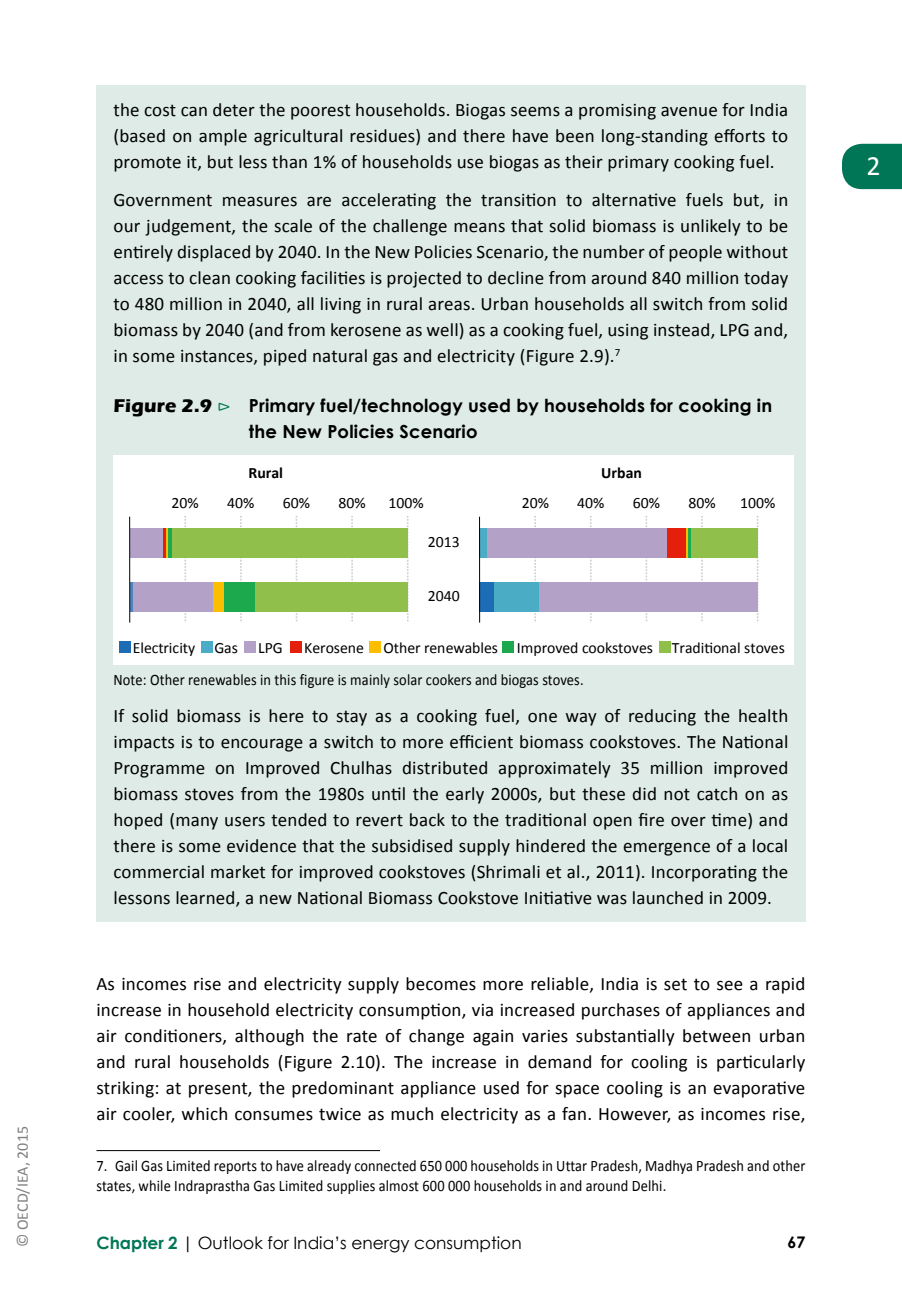
<style>
.page{position:relative;width:902px;height:1304px;background:#fff}
.page>*{position:absolute;margin:0;border:0;box-sizing:border-box;transform-origin:0 0}
.t1{font:28px "Calibri";color:#fff}
.TexteCourrant{font:19px/26px "Calibri";letter-spacing:.01em;color:#000;text-align:justify}
.TexteCourant_AvantTa{font:19px/26px "Calibri";letter-spacing:.01em;color:#000;text-align:justify}
.TexteCourant_ApresTa{font:19px/26px "Calibri";letter-spacing:.01em;color:#000;text-align:justify}
.Titre_Box{font:700 18px/26px "Century Gothic";letter-spacing:.01em;color:#000}
.t2{font:17px "Century Gothic";color:#000}
.Note_BasdePage{font:16px/20px "Calibri";letter-spacing:.01em;color:#000;scale:.9 1}
.t3{font:16px "Calibri";color:#808080}
.t4{font:700 16px "Century Gothic";color:#000}
.t5{font:15.8px "Calibri";letter-spacing:-.005em;color:#000}
.t6{font:700 15.8px "Calibri";color:#000}
.s1{font-family:"Eras ITC";font-size:19px}
.s2{font-family:"Cambria Math";font-weight:400;color:#007656}
.s3{font-weight:700;color:#007656}
</style>
<div class="page">
<div style="left:842px;top:144px;width:59px;height:45px;background:#007656"></div>
<div style="left:96px;top:85px;width:709px;height:836px;background:#deebe7"></div>
<div style="left:113px;top:455px;width:681px;height:210px;background:#fff"></div>
<svg style="left:184px;top:517px;width:2px;height:105px"></svg>
<svg style="left:240px;top:517px;width:2px;height:105px"></svg>
<svg style="left:295px;top:517px;width:2px;height:105px"></svg>
<svg style="left:351px;top:517px;width:2px;height:105px"></svg>
<svg style="left:407px;top:517px;width:1px;height:105px"></svg>
<svg style="left:534px;top:517px;width:2px;height:105px"></svg>
<svg style="left:590px;top:517px;width:1px;height:105px"></svg>
<svg style="left:645px;top:517px;width:2px;height:105px"></svg>
<svg style="left:701px;top:517px;width:1px;height:104px"></svg>
<svg style="left:756px;top:517px;width:2px;height:105px"></svg>
<div style="left:119px;top:642px;width:11px;height:11px;background:#1d6db6"></div>
<div style="left:201px;top:642px;width:11px;height:11px;background:#4bacc6"></div>
<div style="left:245px;top:642px;width:11px;height:11px;background:#b3a1c7"></div>
<div style="left:290px;top:642px;width:11px;height:11px;background:#e41f0c"></div>
<div style="left:370px;top:642px;width:11px;height:11px;background:#fcbe00"></div>
<hr style="left:130px;top:582px;width:3px;height:29px;background:#5083be">
<div style="left:133px;top:582px;width:80px;height:29px;background:#b3a1c7"></div>
<div style="left:213px;top:582px;width:11px;height:29px;background:#fcbe00"></div>
<div style="left:224px;top:582px;width:31px;height:29px;background:#1ca84d"></div>
<div style="left:255px;top:582px;width:152px;height:29px;background:#90c04b"></div>
<div style="left:130px;top:528px;width:33px;height:29px;background:#b3a1c7"></div>
<hr style="left:163px;top:528px;width:3px;height:29px;background:#e41f0c">
<hr style="left:166px;top:528px;width:2px;height:29px;background:#fcbe00">
<hr style="left:168px;top:528px;width:4px;height:29px;background:#1ca84d">
<div style="left:172px;top:528px;width:235px;height:29px;background:#90c04b"></div>
<hr style="left:129px;top:517px;width:1px;height:106px;background:#000">
<div style="left:479px;top:582px;width:15px;height:29px;background:#1d6db6"></div>
<div style="left:494px;top:582px;width:44px;height:29px;background:#4bacc6"></div>
<div style="left:538px;top:582px;width:219px;height:29px;background:#b3a1c7"></div>
<div style="left:479px;top:528px;width:8px;height:29px;background:#4bacc6"></div>
<div style="left:487px;top:528px;width:180px;height:29px;background:#b3a1c7"></div>
<div style="left:667px;top:528px;width:19px;height:29px;background:#e41f0c"></div>
<hr style="left:686px;top:528px;width:2px;height:29px;background:#fcbe00">
<hr style="left:688px;top:528px;width:3px;height:29px;background:#1ca84d">
<div style="left:691px;top:528px;width:66px;height:29px;background:#90c04b"></div>
<div style="left:503px;top:642px;width:11px;height:11px;background:#1ca84d"></div>
<div style="left:659px;top:642px;width:11px;height:11px;background:#90c04b"></div>
<hr style="left:479px;top:517px;width:1px;height:106px;background:#000">
<hr style="left:96px;top:1150px;width:284px;height:1px;background:#000">
<p class="t3" style="left:11px;top:1247px;width:123px;rotate:-90deg">© OECD/IEA, 2015</p>
<p class="TexteCourrant" style="left:113px;top:97px;width:676px">the cost can deter the poorest households. Biogas seems a promising avenue for India (based on ample agricultural residues) and there have been long-standing efforts to promote it, but less than 1% of households use biogas as their primary cooking fuel.</p>
<p class="TexteCourant_AvantTa" style="left:113px;top:187px;width:676px">Government measures are accelerating the transition to alternative fuels but, in our judgement, the scale of the challenge means that solid biomass is unlikely to be entirely displaced by 2040. In the New Policies Scenario, the number of people without access to clean cooking facilities is projected to decline from around 840 million today to 480 million in 2040, all living in rural areas. Urban households all switch from solid biomass by 2040 (and from kerosene as well) as a cooking fuel, using instead, LPG and, in some instances, piped natural gas and electricity (Figure 2.9).<sup>7</sup></p>
<p class="Titre_Box" style="left:249px;top:392px;width:525px;text-indent:-135px"><span class="s1">Figure 2.9</span> <span class="s2">⊳</span> Primary fuel/technology used by households for cooking in the New Policies Scenario</p>
<p class="t6" style="left:248px;top:463px;width:36px">Rural</p>
<p class="t6" style="left:601px;top:463px;width:42px">Urban</p>
<p class="t5" style="left:171px;top:493px;width:29px">20%</p>
<p class="t5" style="left:227px;top:493px;width:29px">40%</p>
<p class="t5" style="left:283px;top:493px;width:29px">60%</p>
<p class="t5" style="left:338px;top:493px;width:29px">80%</p>
<p class="t5" style="left:388px;top:493px;width:37px">100%</p>
<p class="t5" style="left:428px;top:532px;width:33px">2013</p>
<p class="t5" style="left:428px;top:586px;width:33px">2040</p>
<p class="t5" style="left:522px;top:493px;width:29px">20%</p>
<p class="t5" style="left:577px;top:493px;width:29px">40%</p>
<p class="t5" style="left:632px;top:493px;width:29px">60%</p>
<p class="t5" style="left:688px;top:493px;width:29px">80%</p>
<p class="t5" style="left:740px;top:493px;width:37px">100%</p>
<p class="t5" style="left:516px;top:637px;width:269px">Improved cookstoves Traditional stoves</p>
<p class="Note_BasdePage" style="left:113px;top:670px;width:524px">Note: Other renewables in this figure is mainly solar cookers and biogas stoves.</p>
<p class="TexteCourrant" style="left:113px;top:703px;width:676px">If solid biomass is here to stay as a cooking fuel, one way of reducing the health impacts is to encourage a switch to more efficient biomass cookstoves. The National Programme on Improved Chulhas distributed approximately 35 million improved biomass stoves from the 1980s until the early 2000s, but these did not catch on as hoped (many users tended to revert back to the traditional open fire over time) and there is some evidence that the subsidised supply hindered the emergence of a local commercial market for improved cookstoves (Shrimali et al., 2011). Incorporating the lessons learned, a new National Biomass Cookstove Initiative was launched in 2009.</p>
<p class="t5" style="left:133px;top:637px;width:107px">Electricity Gas</p>
<p class="t5" style="left:258px;top:637px;width:26px">LPG</p>
<p class="t5" style="left:304px;top:637px;width:195px">Kerosene Other renewables</p>
<p class="TexteCourant_ApresTa" style="left:96px;top:971px;width:710px">As incomes rise and electricity supply becomes more reliable, India is set to see a rapid increase in household electricity consumption, via increased purchases of appliances and air conditioners, although the rate of change again varies substantially between urban and rural households (Figure 2.10). The increase in demand for cooling is particularly striking: at present, the predominant appliance used for space cooling is an evaporative air cooler, which consumes twice as much electricity as a fan. However, as incomes rise,</p>
<p class="Note_BasdePage" style="left:96px;top:1155px;width:789px">7. Gail Gas Limited reports to have already connected 650 000 households in Uttar Pradesh, Madhya Pradesh and other states, while Indraprastha Gas Limited supplies almost 600 000 households in and around Delhi.</p>
<p class="t2" style="left:96px;top:1231px;width:427px"><span class="s3">Chapter 2</span> | Outlook for India’s energy consumption</p>
<p class="t4" style="left:787px;top:1230px;width:19px">67</p>
<h1 class="t1" style="left:866px;top:148px;width:16px">2</h1>
</div>
